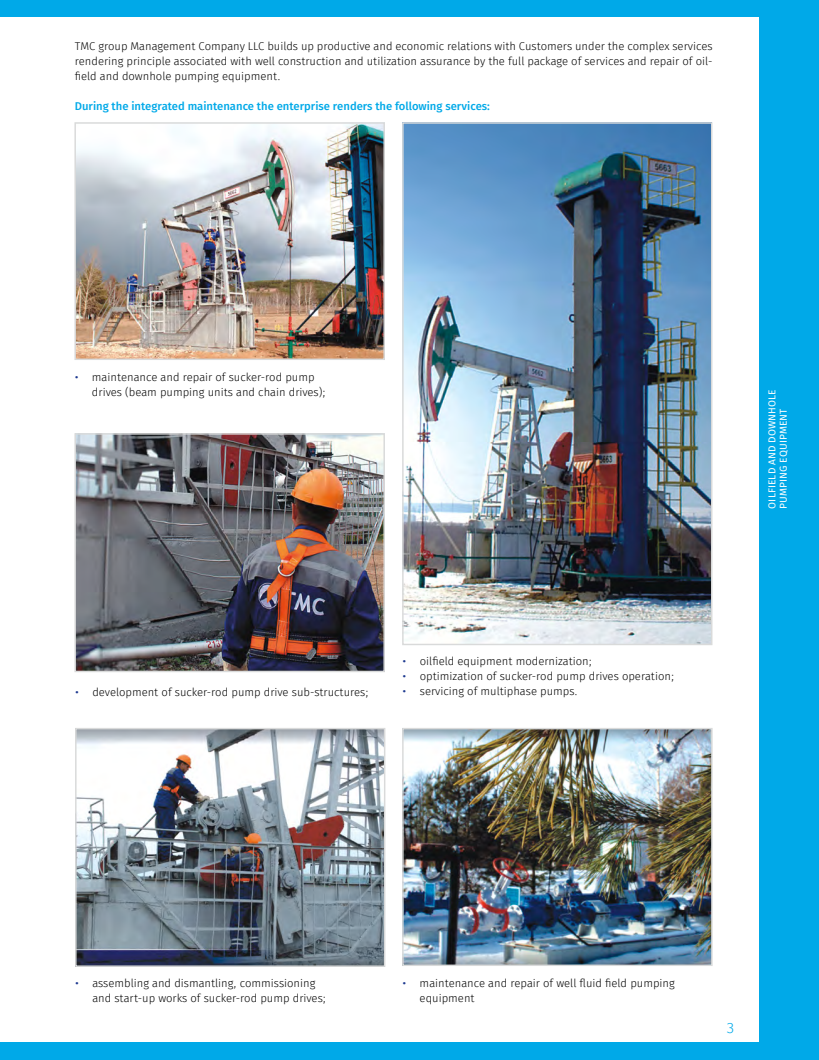
<style>
.page{position:relative;width:819px;height:1060px;background:#fff}
.page>*{position:absolute;margin:0;border:0;box-sizing:border-box;transform-origin:0 0}
.t1{font:300 15px "Fira Sans";color:#00a9e8}
.t2{font:300 11.25px/15px "Fira Sans";color:#000}
.t3{font:500 11.25px "Fira Sans";color:#00a9e8}
.t4{font:10px/11.2px "Fira Sans";letter-spacing:.01em;color:#fff}
.s1{color:#1c388f}
</style>
<div class="page">
<div style="left:0;top:0;width:819px;height:1059px;background:#00a9e8"></div>
<div style="left:0;top:18px;width:758px;height:1024px;background:#fff"></div>
<img style="left:76px;top:124px;width:307px;height:234px">
<div style="left:74px;top:122px;width:311px;height:238px;border:1px solid #d9dada"></div>
<img style="left:77px;top:730px;width:306px;height:234px">
<div style="left:75px;top:728px;width:310px;height:238px;border:1px solid #d9dada"></div>
<img style="left:76px;top:435px;width:307px;height:235px">
<div style="left:74px;top:433px;width:311px;height:239px;border:1px solid #d9dada"></div>
<img style="left:404px;top:730px;width:306px;height:234px">
<div style="left:402px;top:728px;width:310px;height:238px;border:1px solid #d9dada"></div>
<img style="left:404px;top:124px;width:306px;height:519px">
<div style="left:402px;top:122px;width:310px;height:523px;border:1px solid #d9dada"></div>
<p class="t2" style="left:75px;top:39px;width:639px;text-align:justify">TMC group Management Company LLC builds up productive and economic relations with Customers under the complex services rendering principle associated with well construction and utilization assurance by the full package of services and repair of oil&shy;field and downhole pumping equipment.</p>
<p class="t3" style="left:75px;top:98px;width:416px">During the integrated maintenance the enterprise renders the following services:</p>
<p class="t2" style="left:92px;top:371px;width:235px;text-indent:-18px"><span class="s1">•</span> maintenance and repair of sucker-rod pump drives (beam pumping units and chain drives);</p>
<p class="t2" style="left:75px;top:685px;width:295px"><span class="s1">•</span> development of sucker-rod pump drive sub-structures;</p>
<p class="t2" style="left:402px;top:654px;width:191px"><span class="s1">•</span> oilfield equipment modernization;</p>
<p class="t2" style="left:402px;top:669px;width:273px"><span class="s1">•</span> optimization of sucker-rod pump drives operation;</p>
<p class="t2" style="left:402px;top:684px;width:177px"><span class="s1">•</span> servicing of multiphase pumps.</p>
<p class="t4" style="left:767px;top:508px;width:121px;rotate:-90deg">OILFIELD AND DOWNHOLE<br>PUMPING EQUIPMENT</p>
<p class="t2" style="left:92px;top:976px;width:235px;text-indent:-18px"><span class="s1">•</span> assembling and dismantling, commissioning and start-up works of sucker-rod pump drives;</p>
<p class="t2" style="left:419px;top:976px;width:257px;text-indent:-18px"><span class="s1">•</span> maintenance and repair of well fluid field pumping equipment</p>
<h1 class="t1" style="left:726px;top:1016px;width:9px">3</h1>
</div>
